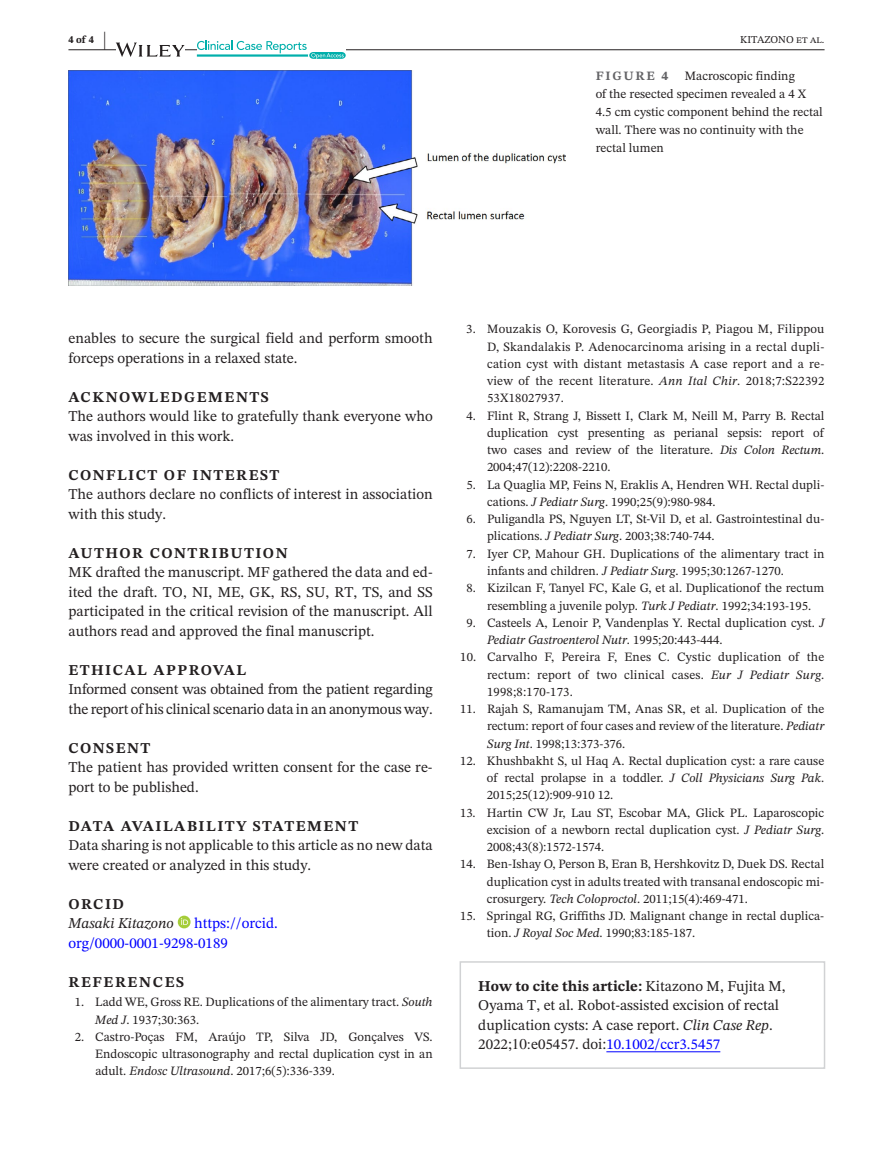
<style>
.page{position:relative;width:893px;height:1174px;background:#fff}
.page>*{position:absolute;margin:0;border:0;box-sizing:border-box;transform-origin:0 0}
.t1{font:15px/19.5px "STIX Two Text";color:#231f20}
.t2{font:700 15px "STIX Two Text";letter-spacing:.1em;color:#231f20}
.t3{font:15px/19.5px "STIX Two Text";color:#00f}
.t4{font:italic 15px "STIX Two Text";color:#231f20}
.t5{font:12.75px/17.2px "STIX Two Text";color:#231f20;text-align:justify}
.t6{font:700 12.75px "STIX Two Text";letter-spacing:.14em;color:#636366}
.t7{font:10.5px "STIX Two Text";color:#231f20}
.t8{font:700 10.5px "STIX Two Text";color:#231f20}
.s1{font-size:21px}
.s2{font-style:italic}
.s3{font-weight:700}
.s4{font-family:"STIX"}
.s5{color:#00f}
</style>
<div class="page">
<hr style="left:68px;top:49px;width:756px;height:1px;background:#231f20">
<svg style="left:116px;top:43px;width:69px;height:14px"></svg>
<svg style="left:197px;top:41px;width:149px;height:18px"></svg>
<svg style="left:178px;top:915px;width:13px;height:13px"></svg>
<svg style="left:181px;top:918px;width:7px;height:7px"></svg>
<div style="left:460px;top:961px;width:365px;height:107px;border:2px solid #d1d2d4"></div>
<hr style="left:606px;top:1051px;width:114px;height:1px;background:#00f">
<img style="left:68px;top:70px;width:498px;height:216px">
<p class="t8" style="left:68px;top:32px;width:39px">4 of 4 <span class="s1">|</span></p>
<p class="t7" style="left:740px;top:32px;width:86px">KITAZONO et al.</p>
<p class="t5" style="left:596px;top:66px;width:229px;line-height:18px;text-align:left;text-indent:89px">Macroscopic finding<br>of the resected specimen revealed a 4 X<br>4.5 cm cystic component behind the rectal wall. There was no continuity with the rectal lumen</p>
<p class="t6" style="left:596px;top:66px;width:74px">FIGURE 4</p>
<p class="t1" style="left:68px;top:328px;width:366px">enables to secure the surgical field and perform smooth forceps operations in a relaxed state.</p>
<p class="t2" style="left:68px;top:386px;width:202px">ACKNOWLEDGEMENTS</p>
<p class="t1" style="left:68px;top:406px;width:366px">The authors would like to gratefully thank everyone who was involved in this work.</p>
<p class="t2" style="left:69px;top:464px;width:212px">CONFLICT OF INTEREST</p>
<p class="t1" style="left:68px;top:484px;width:366px">The authors declare no conflicts of interest in association with this study.</p>
<p class="t2" style="left:68px;top:542px;width:221px">AUTHOR CONTRIBUTION</p>
<p class="t1" style="left:68px;top:562px;width:366px;text-align:justify">MK drafted the manuscript. MF gathered the data and ed&shy;ited the draft. TO, NI, ME, GK, RS, SU, RT, TS, and SS participated in the critical revision of the manuscript. All authors read and approved the final manuscript.</p>
<p class="t2" style="left:68px;top:659px;width:179px">ETHICAL APPROVAL</p>
<p class="t1" style="left:68px;top:679px;width:366px">Informed consent was obtained from the patient regarding the report of his clinical scenario data in an anonymous way.</p>
<p class="t2" style="left:68px;top:737px;width:83px">CONSENT</p>
<p class="t1" style="left:68px;top:757px;width:366px">The patient has provided written consent for the case re&shy;port to be published.</p>
<p class="t2" style="left:68px;top:815px;width:291px">DATA AVAILABILITY STATEMENT</p>
<p class="t1" style="left:68px;top:835px;width:366px">Data sharing is not applicable to this article as no new data were created or analyzed in this study.</p>
<p class="t2" style="left:68px;top:893px;width:57px">ORCID</p>
<p class="t4" style="left:68px;top:912px;width:107px">Masaki Kitazono</p>
<p class="t3" style="left:68px;top:913px;width:211px;text-indent:126px">https://orcid. org/0000-0001-9298-0189</p>
<p class="t2" style="left:68px;top:971px;width:117px">REFERENCES</p>
<p class="t5" style="left:95px;top:993px;width:339px;text-indent:-21px">1. Ladd WE, Gross RE. Duplications of the alimentary tract. <span class="s2">South<br>Med J</span>. 1937;30:363.</p>
<p class="t5" style="left:95px;top:1028px;width:339px;text-indent:-21px">2. Castro-Poças FM, Araújo TP, Silva JD, Gonçalves VS.<br>Endoscopic ultrasonography and rectal duplication cyst in an adult. <span class="s2">Endosc Ultrasound</span>. 2017;6(5):336-339.</p>
<p class="t5" style="left:487px;top:320px;width:339px;text-indent:-21px">3. Mouzakis O, Korovesis G, Georgiadis P, Piagou M, Filippou D, Skandalakis P. Adenocarcinoma arising in a rectal dupli&shy;cation cyst with distant metastasis A case report and a re&shy;view of the recent literature. <span class="s2">Ann Ital Chir</span>. 2018;7:S22392<br>53X18027937.</p>
<p class="t5" style="left:487px;top:407px;width:339px;text-indent:-21px">4. Flint R, Strang J, Bissett I, Clark M, Neill M, Parry B. Rectal duplication cyst presenting as perianal sepsis: report of two cases and review of the literature. <span class="s2">Dis Colon Rectum</span>.<br>2004;47(12):2208-2210.</p>
<p class="t5" style="left:487px;top:476px;width:339px;text-indent:-21px">5. La Quaglia MP, Feins N, Eraklis A, Hendren WH. Rectal dupli&shy;cations. <span class="s2">J Pediatr Surg</span>. 1990;25(9):980-984.</p>
<p class="t5" style="left:487px;top:510px;width:339px;text-indent:-21px">6. Puligandla PS, Nguyen LT, St-Vil D, et al. Gastrointestinal du&shy;plications. <span class="s2">J Pediatr Surg</span>. 2003;38:740-744.</p>
<p class="t5" style="left:487px;top:545px;width:339px;text-indent:-21px">7. Iyer CP, Mahour GH. Duplications of the alimentary tract in infants and children. <span class="s2">J Pediatr Surg</span>. 1995;30:1267-1270.</p>
<p class="t5" style="left:466px;top:579px;width:359px;text-align:center">8. Kizilcan F, Tanyel FC, Kale G, et al. Duplicationof the rectum resembling a juvenile polyp. <span class="s2">Turk J Pediatr</span>. 1992;34:193-195.</p>
<p class="t5" style="left:487px;top:614px;width:339px;text-indent:-21px">9. Casteels A, Lenoir P, Vandenplas Y. Rectal duplication cyst. <span class="s2">J<br>Pediatr Gastroenterol Nutr</span>. 1995;20:443-444.</p>
<p class="t5" style="left:487px;top:648px;width:339px;text-indent:-27px">10. Carvalho F, Pereira F, Enes C. Cystic duplication of the rectum: report of two clinical cases. <span class="s2">Eur J Pediatr Surg</span>.<br>1998;8:170-173.</p>
<p class="t5" style="left:487px;top:700px;width:339px;text-indent:-27px">11. Rajah S, Ramanujam TM, Anas SR, et al. Duplication of the rectum: report of four cases and review of the literature. <span class="s2">Pediatr Surg Int</span>. 1998;13:373-376.</p>
<p class="t5" style="left:487px;top:752px;width:339px;text-indent:-27px">12. Khushbakht S, ul Haq A. Rectal duplication cyst: a rare cause of rectal prolapse in a toddler. <span class="s2">J Coll Physicians Surg Pak</span>.<br>2015;25(12):909-910 12.</p>
<p class="t5" style="left:487px;top:803px;width:339px;text-indent:-27px">13. Hartin CW Jr, Lau ST, Escobar MA, Glick PL. Laparoscopic excision of a newborn rectal duplication cyst. <span class="s2">J Pediatr Surg</span>.<br>2008;43(8):1572-1574.</p>
<p class="t5" style="left:487px;top:855px;width:339px;text-indent:-27px">14. Ben-Ishay O, Person B, Eran B, Hershkovitz D, Duek DS. Rectal duplication cyst in adults treated with transanal endoscopic mi&shy;crosurgery. <span class="s2">Tech Coloproctol</span>. 2011;15(4):469-471.</p>
<p class="t5" style="left:487px;top:907px;width:339px;text-indent:-27px">15. Springal RG, Griffiths JD. Malignant change in rectal duplica&shy;tion. <span class="s2">J Royal Soc Med</span>. 1990;83:185-187.</p>
<p class="t1" style="left:478px;top:975px;width:309px"><span class="s3">How to cite this article:</span> Kitazono M, Fujita M, Oyama T, et al. Robot-assisted excision of rectal duplication cysts: A case report. <span class="s2">Clin Case Rep</span>.<br>2022;<span class="s4">10:</span>e05457. doi:<span class="s5">10.1002/ccr3.5457</span></p>
</div>
